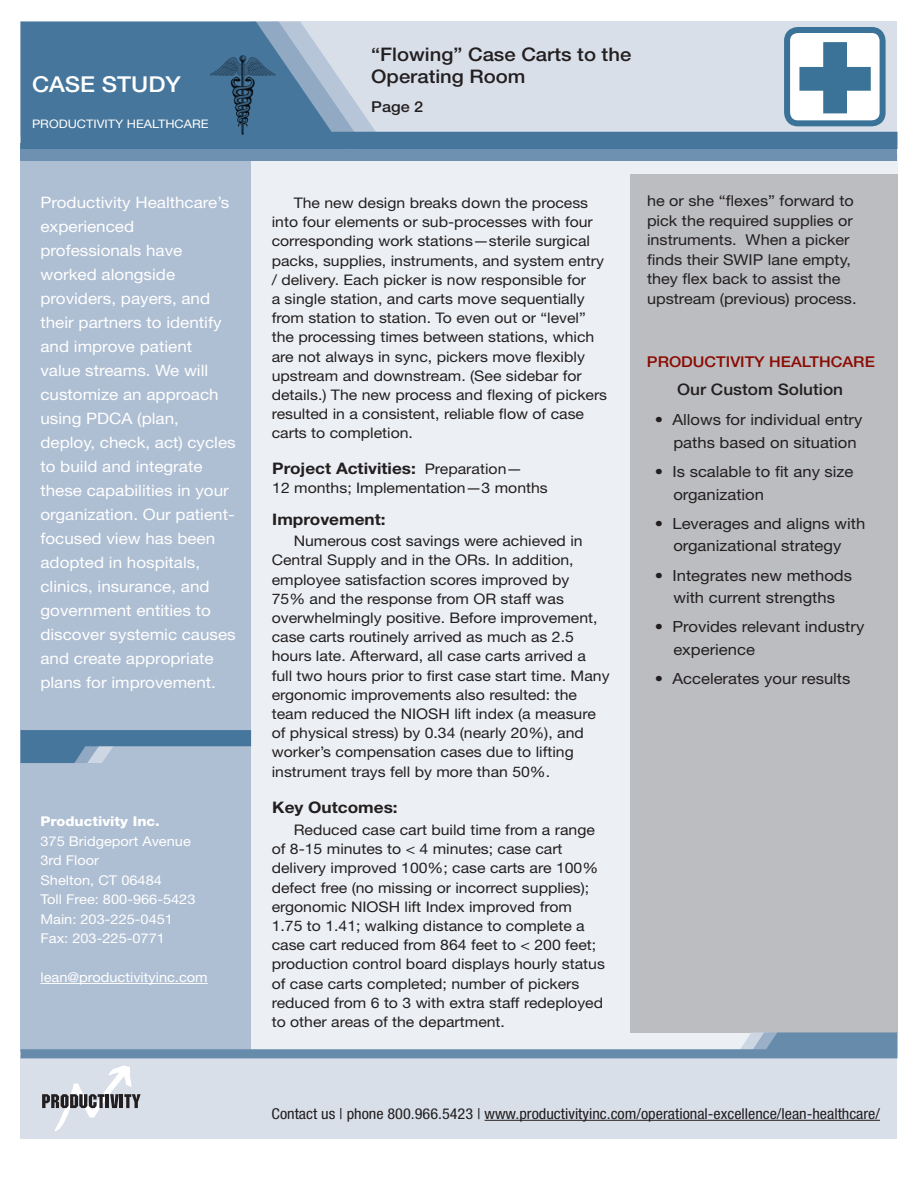
<style>
.page{position:relative;width:918px;height:1188px;background:#fff}
.page>*{position:absolute;margin:0;border:0;box-sizing:border-box;transform-origin:0 0}
.t1{font:500 21.9px "Helvetica Neue LT Std";color:#fff;scale:1.08 1}
.t2{font:500 18.75px/22.5px "Helvetica Neue LT Std";color:#231f20;scale:1.08 1}
.t3{font:700 15.9px "Helvetica Neue LT Std";color:#231f20;scale:1.08 1}
.t4{font:500 15.9px "Helvetica Neue LT Std";color:#231f20;scale:1.08 1}
.t5{font:15.75px/24px "Helvetica Neue LT Std";color:#fff;scale:1.08 1}
.t6{font:15.3px "Helvetica Neue LT Std";color:#231f20;scale:1.08 1}
.t7{font:15px/19.5px "Helvetica Neue LT Std";color:#231f20;scale:1.08 1}
.t8{font:condensed 15px "Helvetica Neue LT Std";color:#231f20;scale:1.08 1}
.t9{font:500 15px "Helvetica Neue LT Std";color:#8b0a02;scale:1.08 1}
.t10{font:500 15px "Helvetica Neue LT Std";color:#231f20;scale:1.08 1}
.t11{font:14.7px/19.2px "Helvetica Neue LT Std";color:#231f20;scale:1.08 1}
.t12{font:13.5px "Helvetica Neue LT Std";color:#fff;scale:1.08 1}
.t13{font:800 13.5px "Helvetica Neue LT Std";color:#fff;scale:1.08 1}
.t14{font:11.85px "Helvetica Neue LT Std";color:#fff;scale:1.08 1}
.s1{font-weight:400;font-size:14.7px}
</style>
<div class="page">
<div style="left:239px;top:154px;width:658px;height:898px;background:#ecf0f4"></div>
<div style="left:21px;top:158px;width:230px;height:894px;background:#aebed3"></div>
<div style="left:21px;top:144px;width:876px;height:17px;background:#6f91b1"></div>
<svg style="left:21px;top:22px;width:876px;height:127px;background:#99b1c7"></svg>
<div style="left:21px;top:1055px;width:876px;height:84px;background:#d9dfe9"></div>
<div style="left:630px;top:174px;width:267px;height:858px;background:#bcbdc0"></div>
<div style="left:787px;top:30px;width:96px;height:93px;background:#fff;border-radius:11px"></div>
<div style="left:784px;top:27px;width:102px;height:99px;border:6px solid #3b7297;border-radius:11px"></div>
<svg style="left:799px;top:42px;width:72px;height:71px"></svg>
<img style="left:208px;top:55px;width:69px;height:79px">
<hr style="left:40px;top:983px;width:168px;height:1px;background:#fff">
<svg style="left:21px;top:730px;width:230px;height:33px"></svg>
<svg style="left:21px;top:1032px;width:876px;height:99px"></svg>
<hr style="left:485px;top:1120px;width:395px;height:1px;background:#231f20">
<p class="t1" style="left:32px;top:71px;width:139px">CASE STUDY</p>
<p class="t14" style="left:32px;top:117px;width:165px">PRODUCTIVITY HEALTHCARE</p>
<p class="t5" style="left:40px;top:190px;width:182px">Productivity Healthcare’s experienced professionals have worked alongside providers, payers, and their partners to identify and improve patient value streams. We will customize an approach using PDCA (plan, deploy, check, act) cycles to build and integrate these capabilities in your organization. Our patient&shy;focused view has been adopted in hospitals, clinics, insurance, and government entities to discover systemic causes and create appropriate plans for improvement.</p>
<p class="t13" style="left:40px;top:813px;width:112px">Productivity Inc.</p>
<p class="t12" style="left:40px;top:833px;width:141px">375 Bridgeport Avenue</p>
<p class="t12" style="left:40px;top:852px;width:56px">3rd Floor</p>
<p class="t12" style="left:40px;top:872px;width:114px">Shelton, CT 06484</p>
<p class="t12" style="left:40px;top:891px;width:145px">Toll Free: 800-966-5423</p>
<p class="t12" style="left:40px;top:911px;width:124px">Main: 203-225-0451</p>
<p class="t12" style="left:40px;top:930px;width:117px">Fax: 203-225-0771</p>
<p class="t12" style="left:40px;top:969px;width:156px">lean@productivityinc.com</p>
<p class="t2" style="left:371px;top:43px;width:242px">“Flowing” Case Carts to the<br>Operating Room</p>
<p class="t10" style="left:371px;top:98px;width:50px">Page 2</p>
<p class="t11" style="left:272px;top:193px;width:312px;text-indent:22px">The new design breaks down the process into four elements or sub-processes with four corresponding work stations—sterile surgical packs, supplies, instruments, and system entry / delivery. Each picker is now responsible for<br>a single station, and carts move sequentially from station to station. To even out or “level” the processing times between stations, which are not always in sync, pickers move flexibly upstream and downstream. (See sidebar for details.) The new process and flexing of pickers resulted in a consistent, reliable flow of case carts to completion.</p>
<p class="t3" style="left:272px;top:458px;width:233px">Project Activities: <span class="s1">Preparation—</span></p>
<p class="t11" style="left:272px;top:478px;width:257px">12 months; Implementation—3 months</p>
<p class="t3" style="left:272px;top:510px;width:106px">Improvement:</p>
<p class="t11" style="left:272px;top:531px;width:314px;text-indent:22px">Numerous cost savings were achieved in Central Supply and in the ORs. In addition, employee satisfaction scores improved by<br>75% and the response from OR staff was overwhelmingly positive. Before improvement, case carts routinely arrived as much as 2.5 hours late. Afterward, all case carts arrived a full two hours prior to first case start time. Many ergonomic improvements also resulted: the team reduced the NIOSH lift index (a measure of physical stress) by 0.34 (nearly 20%), and worker’s compensation cases due to lifting instrument trays fell by more than 50%.</p>
<p class="t3" style="left:272px;top:797px;width:118px">Key Outcomes:</p>
<p class="t11" style="left:272px;top:820px;width:310px;text-indent:22px">Reduced case cart build time from a range of 8-15 minutes to &lt; 4 minutes; case cart delivery improved 100%; case carts are 100% defect free (no missing or incorrect supplies); ergonomic NIOSH lift Index improved from 1.75 to 1.41; walking distance to complete a case cart reduced from 864 feet to &lt; 200 feet; production control board displays hourly status of case carts completed; number of pickers reduced from 6 to 3 with extra staff redeployed to other areas of the department.</p>
<p class="t7" style="left:647px;top:191px;width:195px">he or she “flexes” forward to pick the required supplies or instruments. When a picker finds their SWIP lane empty, they flex back to assist the upstream (previous) process.</p>
<p class="t9" style="left:647px;top:353px;width:213px">PRODUCTIVITY HEALTHCARE</p>
<p class="t4" style="left:677px;top:380px;width:155px">Our Custom Solution</p>
<p class="t6" style="left:655px;top:411px;width:194px">• Allows for individual entry</p>
<p class="t6" style="left:673px;top:433px;width:171px">paths based on situation</p>
<p class="t6" style="left:655px;top:463px;width:185px">• Is scalable to fit any size</p>
<p class="t6" style="left:673px;top:485px;width:85px">organization</p>
<p class="t6" style="left:655px;top:514px;width:196px">• Leverages and aligns with</p>
<p class="t6" style="left:673px;top:537px;width:157px">organizational strategy</p>
<p class="t6" style="left:655px;top:566px;width:184px">• Integrates new methods</p>
<p class="t6" style="left:673px;top:589px;width:151px">with current strengths</p>
<p class="t6" style="left:655px;top:618px;width:195px">• Provides relevant industry</p>
<p class="t6" style="left:673px;top:640px;width:77px">experience</p>
<p class="t6" style="left:655px;top:670px;width:183px">• Accelerates your results</p>
<p class="t8" style="left:272px;top:1105px;width:565px">Contact us | phone 800.966.5423 | www.productivityinc.com/operational-excellence/lean-healthcare/</p>
</div>
